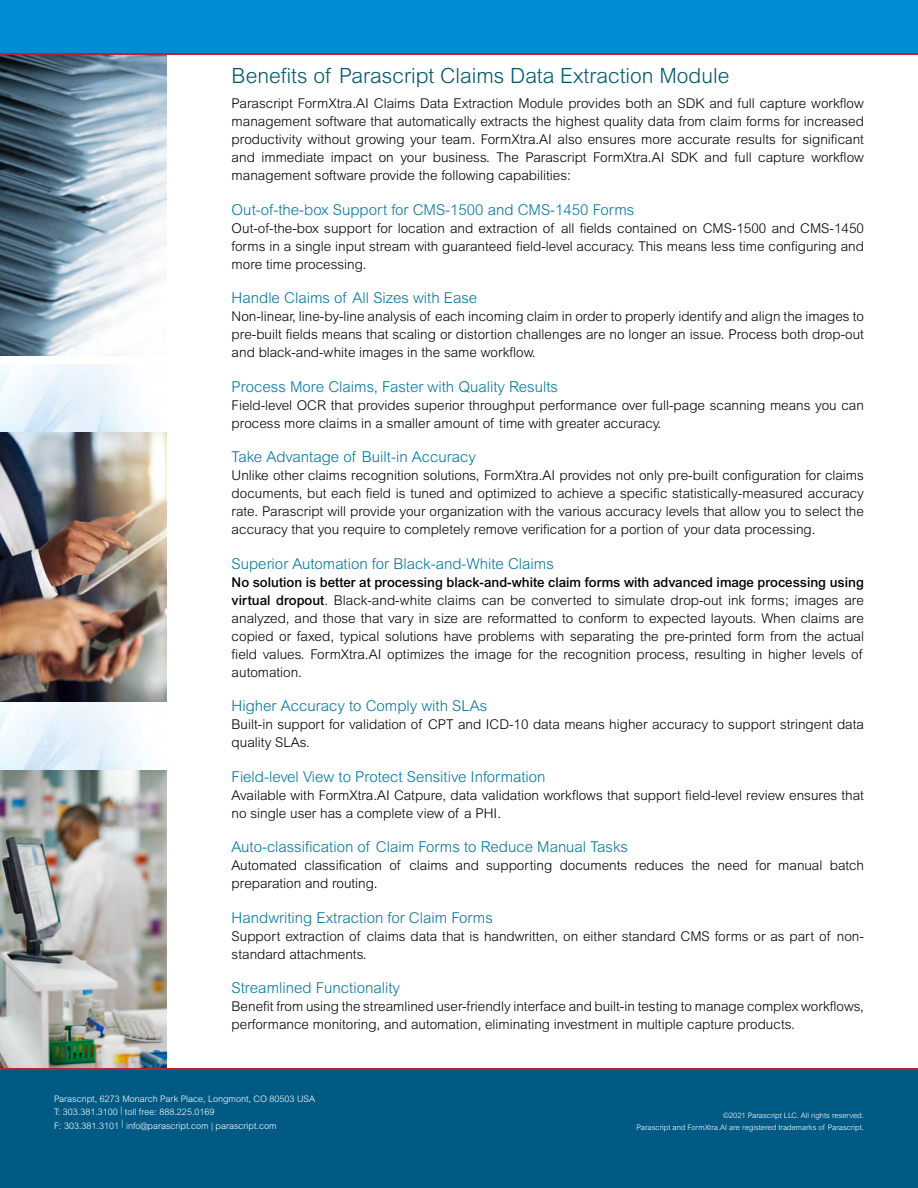
<style>
.page{position:relative;width:918px;height:1188px;background:#fff}
.page>*{position:absolute;margin:0;border:0;box-sizing:border-box;transform-origin:0 0}
.t1{font:300 21px "Arial MT Pro";color:#00576b}
.t2{font:300 15px "Arial MT Pro";color:#00769e}
.t3{font:300 13.5px/18px "Arial MT Pro";color:#000}
.t4{font:300 9px/13.5px "Arial MT Pro";color:#fff}
.t5{font:300 7.5px/12px "Arial MT Pro";color:#fff;text-align:right}
.s1{font-weight:500}
</style>
<div class="page">
<div style="left:0;top:0;width:918px;height:53px;background:#008cd2"></div>
<div style="left:0;top:1069px;width:918px;height:119px;background:#005a84"></div>
<img style="left:0;top:55px;width:166px;height:301px">
<hr style="left:0;top:53px;width:918px;height:2px;background:#c01e35">
<img style="left:0;top:364px;width:166px;height:705px">
<hr style="left:0;top:1069px;width:918px;height:1px;background:#c01e35">
<h1 class="t1" style="left:232px;top:63px;width:499px">Benefits of Parascript Claims Data Extraction Module</h1>
<p class="t3" style="left:232px;top:95px;width:634px;text-align:justify">Parascript FormXtra.AI Claims Data Extraction Module provides both an SDK and full capture workflow management software that automatically extracts the highest quality data from claim forms for increased productivity without growing your team. FormXtra.AI also ensures more accurate results for significant and immediate impact on your business. The Parascript FormXtra.AI SDK and full capture workflow management software provide the following capabilities:</p>
<p class="t2" style="left:232px;top:200px;width:404px">Out-of-the-box Support for CMS-1500 and CMS-1450 Forms</p>
<p class="t3" style="left:232px;top:219px;width:634px;text-align:justify">Out-of-the-box support for location and extraction of all fields contained on CMS-1500 and CMS-1450 forms in a single input stream with guaranteed field-level accuracy. This means less time configuring and more time processing.</p>
<p class="t2" style="left:232px;top:289px;width:247px">Handle Claims of All Sizes with Ease</p>
<p class="t3" style="left:232px;top:308px;width:634px;text-align:justify">Non-linear, line-by-line analysis of each incoming claim in order to properly identify and align the images to pre-built fields means that scaling or distortion challenges are no longer an issue. Process both drop-out and black-and-white images in the same workflow.</p>
<p class="t2" style="left:232px;top:377px;width:328px">Process More Claims, Faster with Quality Results</p>
<p class="t3" style="left:232px;top:396px;width:634px">Field-level OCR that provides superior throughput performance over full-page scanning means you can process more claims in a smaller amount of time with greater accuracy.</p>
<p class="t2" style="left:232px;top:448px;width:246px">Take Advantage of Built-in Accuracy</p>
<p class="t3" style="left:232px;top:467px;width:634px;text-align:justify">Unlike other claims recognition solutions, FormXtra.AI provides not only pre-built configuration for claims documents, but each field is tuned and optimized to achieve a specific statistically-measured accuracy rate. Parascript will provide your organization with the various accuracy levels that allow you to select the accuracy that you require to completely remove verification for a portion of your data processing.</p>
<p class="t2" style="left:232px;top:554px;width:324px">Superior Automation for Black-and-White Claims</p>
<p class="t3" style="left:232px;top:573px;width:634px;text-align:justify"><span class="s1">No solution is better at processing black-and-white claim forms with advanced image processing using virtual dropout</span>. Black-and-white claims can be converted to simulate drop-out ink forms; images are analyzed, and those that vary in size are reformatted to conform to expected layouts. When claims are copied or faxed, typical solutions have problems with separating the pre-printed form from the actual field values. FormXtra.AI optimizes the image for the recognition process, resulting in higher levels of automation.</p>
<p class="t2" style="left:232px;top:697px;width:257px">Higher Accuracy to Comply with SLAs</p>
<p class="t3" style="left:232px;top:716px;width:634px">Built-in support for validation of CPT and ICD-10 data means higher accuracy to support stringent data quality SLAs.</p>
<p class="t2" style="left:232px;top:767px;width:316px">Field-level View to Protect Sensitive Information</p>
<p class="t3" style="left:232px;top:786px;width:634px">Available with FormXtra.AI Catpure, data validation workflows that support field-level review ensures that no single user has a complete view of a PHI.</p>
<p class="t2" style="left:232px;top:838px;width:398px">Auto-classification of Claim Forms to Reduce Manual Tasks</p>
<p class="t3" style="left:232px;top:857px;width:634px">Automated classification of claims and supporting documents reduces the need for manual batch preparation and routing.</p>
<p class="t2" style="left:232px;top:908px;width:263px">Handwriting Extraction for Claim Forms</p>
<p class="t3" style="left:232px;top:927px;width:634px">Support extraction of claims data that is handwritten, on either standard CMS forms or as part of non&shy;standard attachments.</p>
<p class="t2" style="left:232px;top:979px;width:170px">Streamlined Functionality</p>
<p class="t3" style="left:232px;top:998px;width:634px">Benefit from using the streamlined user-friendly interface and built-in testing to manage complex workflows, performance monitoring, and automation, eliminating investment in multiple capture products.</p>
<p class="t4" style="left:54px;top:1092px;width:263px">Parascript, 6273 Monarch Park Place, Longmont, CO 80503 USA<br>T: 303.381.3100 | toll free: 888.225.0169<br>F: 303.381.3101 | info@parascript.com | parascript.com</p>
<p class="t5" style="left:637px;top:1109px;width:229px">©2021 Parascript LLC. All rights reserved.<br>Parascript and FormXtra.AI are registered trademarks of Parascript.</p>
</div>
